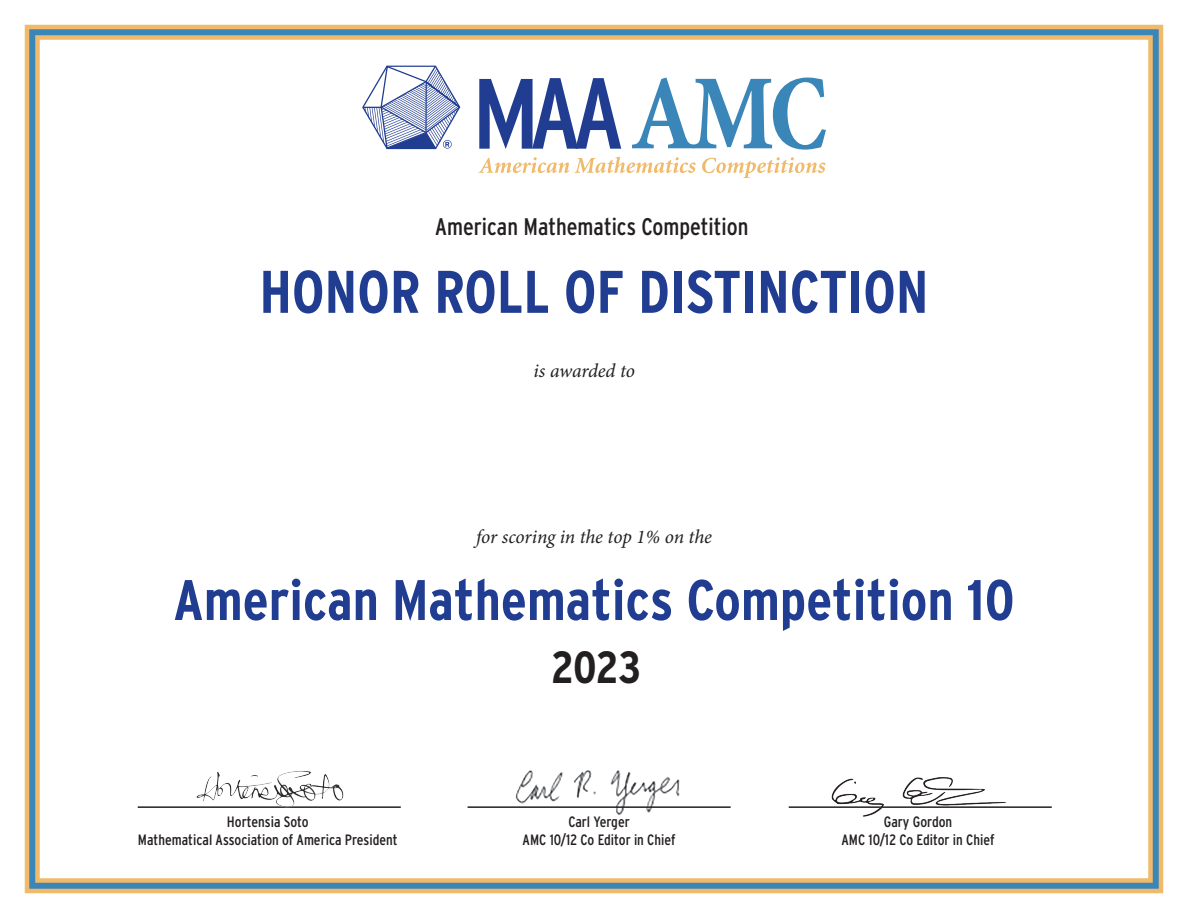
<style>
.page{position:relative;width:1188px;height:918px;background:#fff}
.page>*{position:absolute;margin:0;border:0;box-sizing:border-box;transform-origin:0 0}
.t1{font:700 60px "Interstate Condensed";color:#213d91}
.t2{font:700 57px "Interstate Condensed";color:#213d91}
.t3{font:700 45px "Interstate Condensed";color:#231f20}
.t4{font:24px "Interstate Condensed";color:#231f20}
.t5{font:italic 19.5px "Minion Pro";letter-spacing:-.01em;color:#231f20}
.t6{font:15px "Interstate Condensed";color:#231f20}
</style>
<div class="page">
<div style="left:27px;top:27px;width:1134px;height:864px;border:10px solid #3b86b8"></div>
<div style="left:25px;top:25px;width:1138px;height:868px;border:4px solid #f1ba6b"></div>
<div style="left:35px;top:35px;width:1118px;height:848px;border:4px solid #f1ba6b"></div>
<svg style="left:479px;top:157px;width:90px;height:16px"></svg>
<svg style="left:575px;top:157px;width:121px;height:16px"></svg>
<svg style="left:702px;top:157px;width:123px;height:21px"></svg>
<svg style="left:632px;top:78px;width:194px;height:72px"></svg>
<svg style="left:362px;top:66px;width:98px;height:83px"></svg>
<svg style="left:479px;top:78px;width:142px;height:71px"></svg>
<hr style="left:138px;top:806px;width:263px;height:2px;background:#231f20">
<img style="left:515px;top:770px;width:165px;height:45px">
<hr style="left:468px;top:806px;width:263px;height:2px;background:#231f20">
<hr style="left:789px;top:806px;width:263px;height:2px;background:#231f20">
<img style="left:829px;top:778px;width:178px;height:39px">
<img style="left:195px;top:771px;width:150px;height:37px">
<p class="t4" style="left:435px;top:213px;width:315px">American Mathematics Competition</p>
<p class="t1" style="left:259px;top:258px;width:671px">HONOR ROLL OF DISTINCTION</p>
<p class="t5" style="left:534px;top:357px;width:103px">is awarded to</p>
<p class="t5" style="left:476px;top:524px;width:237px">for scoring in the top 1% on the</p>
<p class="t2" style="left:173px;top:568px;width:843px">American Mathematics Competition 10</p>
<p class="t6" style="left:227px;top:813px;width:83px">Hortensia Soto</p>
<p class="t6" style="left:138px;top:831px;width:261px">Mathematical Association of America President</p>
<p class="t3" style="left:551px;top:642px;width:92px">2023</p>
<p class="t6" style="left:568px;top:813px;width:63px">Carl Yerger</p>
<p class="t6" style="left:523px;top:831px;width:154px">AMC 10/12 Co Editor in Chief</p>
<p class="t6" style="left:884px;top:814px;width:70px">Gary Gordon</p>
<p class="t6" style="left:842px;top:832px;width:154px">AMC 10/12 Co Editor in Chief</p>
</div>
